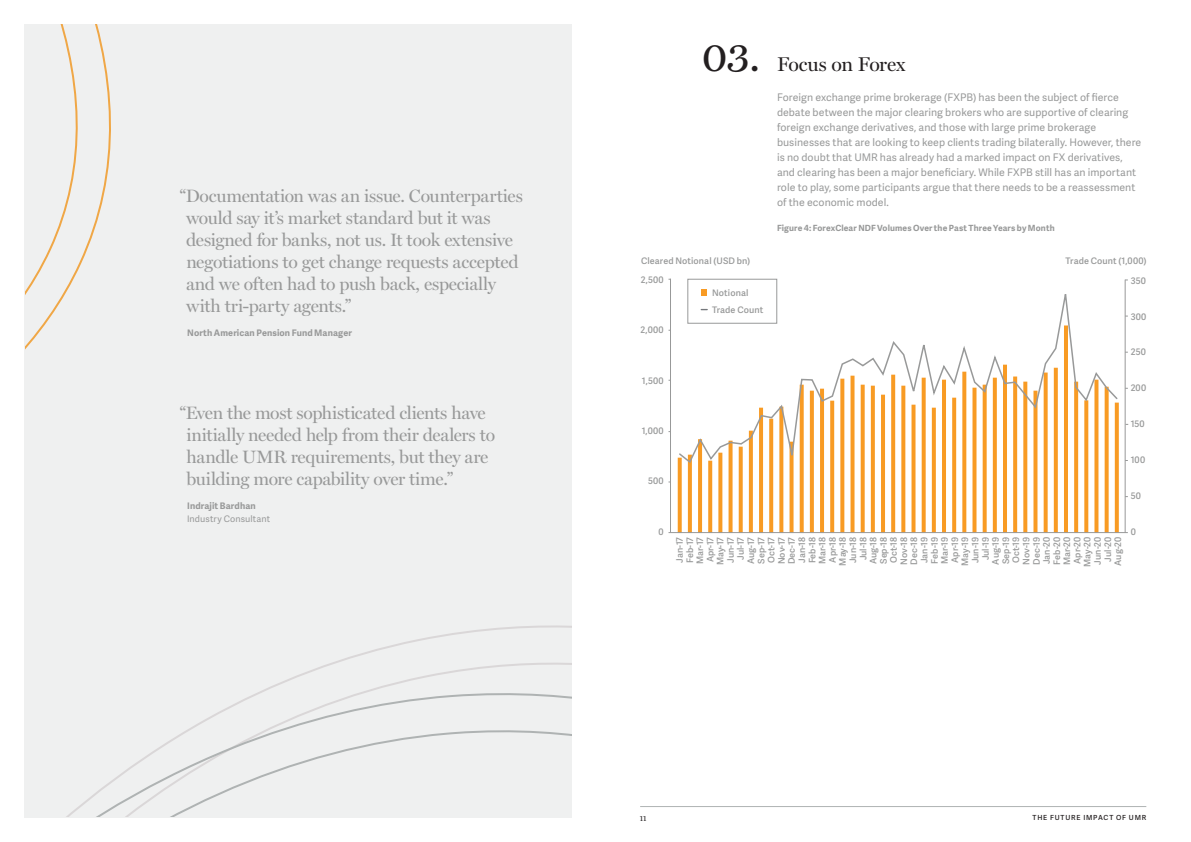
<style>
.page{position:relative;width:1191px;height:842px;background:#fff}
.page>*{position:absolute;margin:0;border:0;box-sizing:border-box;transform-origin:0 0}
.Chapter_Number{font:42px "Miller Text";color:#231f20}
.Chapter_Page_Title{font:20px "Miller Display";letter-spacing:-.005em;color:#231f20}
.Pull_Quote{font:18px/22px "Miller Display";letter-spacing:-.015em;color:#989999}
.Intro_Copy_-_Adelle{font:10.5px/15px "Adelle Sans";letter-spacing:.005em;color:#989999}
.Chart_Text{font:600 9px "Adelle Sans";letter-spacing:-.005em;color:#989999}
.Axis_Titles__Key{font:600 9px "Adelle Sans";letter-spacing:.01em;color:#989999}
.Sub-Head_2{font:9px/13px "Adelle Sans";letter-spacing:.01em;color:#989999}
.Sub-Head_2-2{font:700 9px "Adelle Sans";letter-spacing:.01em;color:#989999}
.Sub-Head_2-3{font:700 8.5px "Adelle Sans";letter-spacing:.015em;color:#989999}
.t1{font:8px "Miller Text";color:#231f20}
.t2{font:600 7px "Adelle Sans";letter-spacing:.115em;color:#231f20}
.s1{font-weight:700}
</style>
<div class="page">
<hr style="left:640px;top:806px;width:506px;height:1px;background:#afb3b3">
<div style="left:24px;top:24px;width:547px;height:794px;background:#eff0f0"></div>
<svg style="left:277px;top:625px;width:294px;height:59px"></svg>
<svg style="left:67px;top:684px;width:504px;height:132px"></svg>
<svg style="left:25px;top:24px;width:86px;height:326px"></svg>
<svg style="left:677px;top:464px;width:4px;height:68px"></svg>
<svg style="left:718px;top:464px;width:4px;height:68px"></svg>
<hr style="left:759px;top:408px;width:4px;height:125px;background:#f89b24">
<svg style="left:799px;top:464px;width:4px;height:68px"></svg>
<svg style="left:840px;top:464px;width:4px;height:68px"></svg>
<hr style="left:881px;top:395px;width:4px;height:138px;background:#f89b24">
<svg style="left:921px;top:464px;width:4px;height:68px"></svg>
<svg style="left:962px;top:464px;width:4px;height:68px"></svg>
<hr style="left:1003px;top:365px;width:4px;height:168px;background:#f89b24">
<svg style="left:1043px;top:464px;width:4px;height:68px"></svg>
<svg style="left:1084px;top:464px;width:4px;height:68px"></svg>
<hr style="left:698px;top:439px;width:4px;height:94px;background:#f89b24">
<svg style="left:738px;top:464px;width:4px;height:68px"></svg>
<svg style="left:779px;top:464px;width:4px;height:68px"></svg>
<hr style="left:820px;top:389px;width:4px;height:144px;background:#f89b24">
<svg style="left:860px;top:464px;width:4px;height:68px"></svg>
<svg style="left:901px;top:464px;width:4px;height:68px"></svg>
<hr style="left:942px;top:380px;width:4px;height:153px;background:#f89b24">
<svg style="left:982px;top:464px;width:4px;height:68px"></svg>
<svg style="left:1023px;top:464px;width:4px;height:68px"></svg>
<hr style="left:1064px;top:325px;width:4px;height:208px;background:#f89b24">
<svg style="left:1104px;top:464px;width:4px;height:68px"></svg>
<svg style="left:688px;top:464px;width:4px;height:68px"></svg>
<svg style="left:728px;top:464px;width:4px;height:68px"></svg>
<svg style="left:769px;top:464px;width:4px;height:68px"></svg>
<svg style="left:810px;top:464px;width:4px;height:68px"></svg>
<svg style="left:850px;top:464px;width:4px;height:68px"></svg>
<svg style="left:891px;top:464px;width:4px;height:68px"></svg>
<svg style="left:932px;top:464px;width:4px;height:68px"></svg>
<svg style="left:972px;top:464px;width:4px;height:68px"></svg>
<svg style="left:1013px;top:464px;width:4px;height:68px"></svg>
<svg style="left:1053px;top:464px;width:4px;height:68px"></svg>
<svg style="left:1094px;top:464px;width:4px;height:68px"></svg>
<svg style="left:708px;top:464px;width:4px;height:68px"></svg>
<svg style="left:749px;top:464px;width:4px;height:68px"></svg>
<svg style="left:789px;top:464px;width:4px;height:68px"></svg>
<svg style="left:830px;top:464px;width:4px;height:68px"></svg>
<svg style="left:871px;top:464px;width:4px;height:68px"></svg>
<svg style="left:911px;top:464px;width:4px;height:68px"></svg>
<svg style="left:952px;top:464px;width:4px;height:68px"></svg>
<svg style="left:992px;top:464px;width:4px;height:68px"></svg>
<svg style="left:1033px;top:464px;width:4px;height:68px"></svg>
<svg style="left:1074px;top:464px;width:4px;height:68px"></svg>
<svg style="left:1114px;top:464px;width:4px;height:68px"></svg>
<hr style="left:670px;top:279px;width:1px;height:253px;background:#989999">
<svg style="left:677px;top:284px;width:441px;height:180px"></svg>
<div style="left:687px;top:279px;width:90px;height:44px;border:1px solid #989999"></div>
<svg style="left:701px;top:290px;width:6px;height:6px"></svg>
<hr style="left:1124px;top:280px;width:1px;height:253px;background:#989999">
<hr style="left:668px;top:532px;width:459px;height:1px;background:#989999">
<p class="Pull_Quote" style="left:186px;top:185px;width:338px;text-indent:-6px">“Documentation was an issue. Counterparties would say it’s market standard but it was designed for banks, not us. It took extensive negotiations to get change requests accepted and we often had to push back, especially with tri-party agents.”</p>
<p class="Sub-Head_2-2" style="left:187px;top:326px;width:166px">North American Pension Fund Manager</p>
<p class="Pull_Quote" style="left:186px;top:402px;width:310px;text-indent:-7px">“Even the most sophisticated clients have initially needed help from their dealers to handle UMR requirements, but they are building more capability over time.”</p>
<p class="Sub-Head_2" style="left:187px;top:499px;width:85px"><span class="s1">Indrajit Bardhan<br></span>Industry Consultant</p>
<p class="Chapter_Number" style="left:702px;top:33px;width:60px">03.</p>
<p class="Chapter_Page_Title" style="left:777px;top:52px;width:130px">Focus on Forex</p>
<p class="Intro_Copy_-_Adelle" style="left:777px;top:89px;width:366px">Foreign exchange prime brokerage (FXPB) has been the subject of fierce debate between the major clearing brokers who are supportive of clearing foreign exchange derivatives, and those with large prime brokerage businesses that are looking to keep clients trading bilaterally. However, there is no doubt that UMR has already had a marked impact on FX derivatives, and clearing has been a major beneficiary. While FXPB still has an important role to play, some participants argue that there needs to be a reassessment of the economic model.</p>
<p class="Sub-Head_2-3" style="left:777px;top:222px;width:279px">Figure 4: ForexClear NDF Volumes Over the Past Three Years by Month</p>
<p class="Axis_Titles__Key" style="left:641px;top:254px;width:111px">Cleared Notional (USD bn)</p>
<p class="Axis_Titles__Key" style="left:1065px;top:254px;width:82px">Trade Count (1,000)</p>
<p class="Chart_Text" style="left:641px;top:273px;width:24px">2,500</p>
<p class="Chart_Text" style="left:640px;top:323px;width:25px">2,000</p>
<p class="Chart_Text" style="left:642px;top:374px;width:23px">1,500</p>
<p class="Chart_Text" style="left:641px;top:424px;width:24px">1,000</p>
<p class="Chart_Text" style="left:648px;top:475px;width:17px">500</p>
<p class="Chart_Text" style="left:658px;top:525px;width:7px">0</p>
<p class="Axis_Titles__Key" style="left:712px;top:286px;width:38px">Notional</p>
<p class="Axis_Titles__Key" style="left:712px;top:303px;width:53px">Trade Count</p>
<p class="Chart_Text" style="left:1130px;top:274px;width:17px">350</p>
<p class="Chart_Text" style="left:1130px;top:310px;width:17px">300</p>
<p class="Chart_Text" style="left:1130px;top:346px;width:17px">250</p>
<p class="Chart_Text" style="left:1130px;top:382px;width:17px">200</p>
<p class="Chart_Text" style="left:1130px;top:417px;width:15px">150</p>
<p class="Chart_Text" style="left:1130px;top:453px;width:16px">100</p>
<p class="Chart_Text" style="left:1130px;top:489px;width:12px">50</p>
<p class="Chart_Text" style="left:1130px;top:525px;width:7px">0</p>
<p class="Chart_Text" style="left:673px;top:562px;width:27px;rotate:-90deg">Jan-17</p>
<p class="Chart_Text" style="left:683px;top:563px;width:28px;rotate:-90deg">Feb-17</p>
<p class="Chart_Text" style="left:693px;top:564px;width:28px;rotate:-90deg">Mar-17</p>
<p class="Chart_Text" style="left:703px;top:562px;width:27px;rotate:-90deg">Apr-17</p>
<p class="Chart_Text" style="left:714px;top:565px;width:30px;rotate:-90deg">May-17</p>
<p class="Chart_Text" style="left:724px;top:563px;width:27px;rotate:-90deg">Jun-17</p>
<p class="Chart_Text" style="left:734px;top:560px;width:24px;rotate:-90deg">Jul-17</p>
<p class="Chart_Text" style="left:744px;top:564px;width:29px;rotate:-90deg">Aug-17</p>
<p class="Chart_Text" style="left:754px;top:563px;width:28px;rotate:-90deg">Sep-17</p>
<p class="Chart_Text" style="left:765px;top:563px;width:27px;rotate:-90deg">Oct-17</p>
<p class="Chart_Text" style="left:775px;top:564px;width:29px;rotate:-90deg">Nov-17</p>
<p class="Chart_Text" style="left:785px;top:564px;width:29px;rotate:-90deg">Dec-17</p>
<p class="Chart_Text" style="left:795px;top:563px;width:28px;rotate:-90deg">Jan-18</p>
<p class="Chart_Text" style="left:805px;top:563px;width:28px;rotate:-90deg">Feb-18</p>
<p class="Chart_Text" style="left:816px;top:564px;width:29px;rotate:-90deg">Mar-18</p>
<p class="Chart_Text" style="left:826px;top:563px;width:27px;rotate:-90deg">Apr-18</p>
<p class="Chart_Text" style="left:836px;top:565px;width:30px;rotate:-90deg">May-18</p>
<p class="Chart_Text" style="left:846px;top:563px;width:28px;rotate:-90deg">Jun-18</p>
<p class="Chart_Text" style="left:856px;top:560px;width:25px;rotate:-90deg">Jul-18</p>
<p class="Chart_Text" style="left:866px;top:564px;width:29px;rotate:-90deg">Aug-18</p>
<p class="Chart_Text" style="left:877px;top:564px;width:28px;rotate:-90deg">Sep-18</p>
<p class="Chart_Text" style="left:887px;top:563px;width:28px;rotate:-90deg">Oct-18</p>
<p class="Chart_Text" style="left:897px;top:565px;width:29px;rotate:-90deg">Nov-18</p>
<p class="Chart_Text" style="left:907px;top:564px;width:29px;rotate:-90deg">Dec-18</p>
<p class="Chart_Text" style="left:917px;top:563px;width:28px;rotate:-90deg">Jan-19</p>
<p class="Chart_Text" style="left:928px;top:564px;width:28px;rotate:-90deg">Feb-19</p>
<p class="Chart_Text" style="left:938px;top:564px;width:29px;rotate:-90deg">Mar-19</p>
<p class="Chart_Text" style="left:948px;top:563px;width:27px;rotate:-90deg">Apr-19</p>
<p class="Chart_Text" style="left:958px;top:566px;width:30px;rotate:-90deg">May-19</p>
<p class="Chart_Text" style="left:968px;top:563px;width:28px;rotate:-90deg">Jun-19</p>
<p class="Chart_Text" style="left:979px;top:560px;width:25px;rotate:-90deg">Jul-19</p>
<p class="Chart_Text" style="left:989px;top:565px;width:29px;rotate:-90deg">Aug-19</p>
<p class="Chart_Text" style="left:999px;top:564px;width:29px;rotate:-90deg">Sep-19</p>
<p class="Chart_Text" style="left:1009px;top:563px;width:28px;rotate:-90deg">Oct-19</p>
<p class="Chart_Text" style="left:1019px;top:565px;width:29px;rotate:-90deg">Nov-19</p>
<p class="Chart_Text" style="left:1030px;top:565px;width:29px;rotate:-90deg">Dec-19</p>
<p class="Chart_Text" style="left:1040px;top:564px;width:29px;rotate:-90deg">Jan-20</p>
<p class="Chart_Text" style="left:1050px;top:565px;width:29px;rotate:-90deg">Feb-20</p>
<p class="Chart_Text" style="left:1060px;top:565px;width:30px;rotate:-90deg">Mar-20</p>
<p class="Chart_Text" style="left:1070px;top:564px;width:29px;rotate:-90deg">Apr-20</p>
<p class="Chart_Text" style="left:1081px;top:567px;width:31px;rotate:-90deg">May-20</p>
<p class="Chart_Text" style="left:1091px;top:564px;width:29px;rotate:-90deg">Jun-20</p>
<p class="Chart_Text" style="left:1101px;top:562px;width:26px;rotate:-90deg">Jul-20</p>
<p class="Chart_Text" style="left:1111px;top:566px;width:30px;rotate:-90deg">Aug-20</p>
<p class="t1" style="left:639px;top:813px;width:8px">11</p>
<p class="t2" style="left:1032px;top:813px;width:115px">THE FUTURE IMPACT OF UMR</p>
</div>
